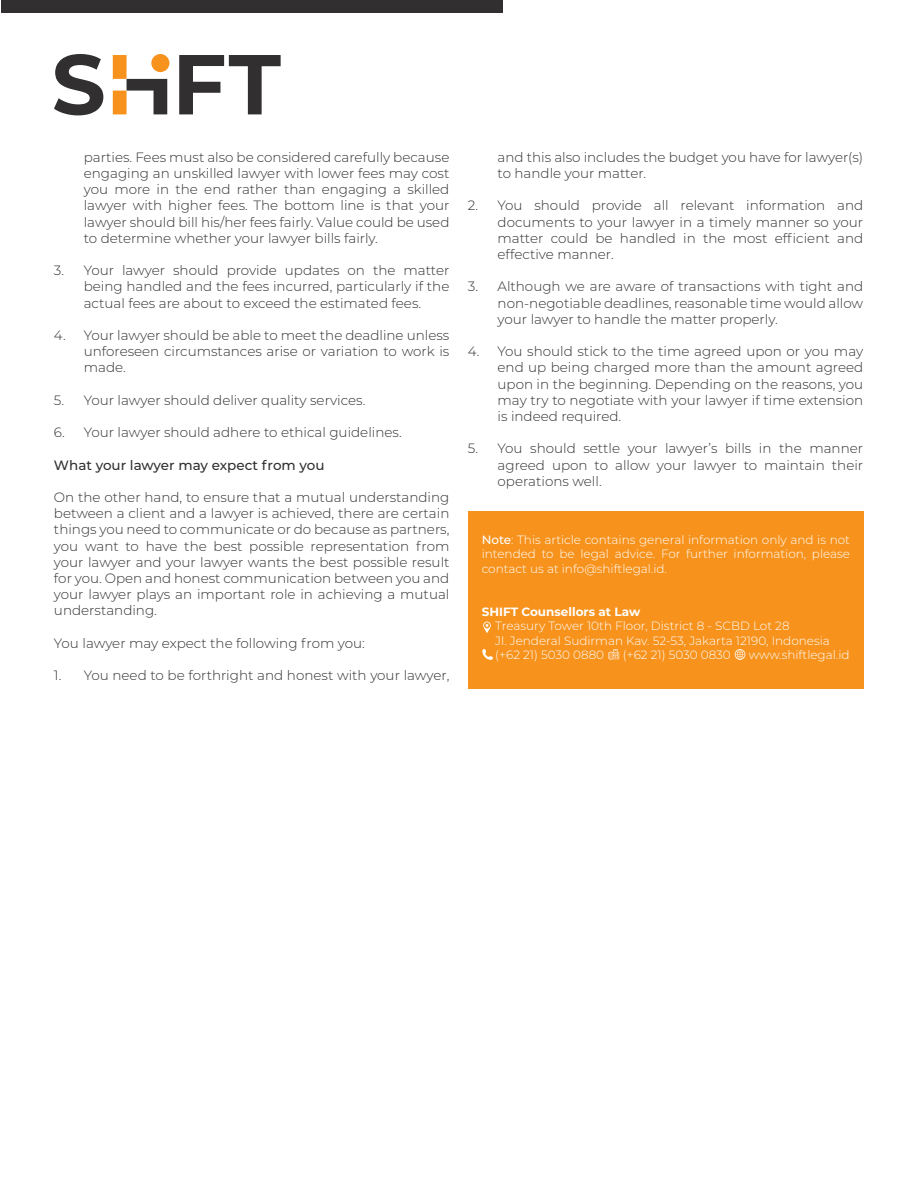
<style>
.page{position:relative;width:918px;height:1188px;background:#fff}
.page>*{position:absolute;margin:0;border:0;box-sizing:border-box;transform-origin:0 0}
.t1{font:300 13.5px/16.2px "Montserrat";color:#312f30;text-align:justify}
.t2{font:500 13.5px "Montserrat";color:#312f30}
.t3{font:300 12px/14.4px "Montserrat";color:#fff;text-align:justify}
.t4{font:700 12px "Montserrat";color:#fff}
.s1{font-weight:500}
</style>
<div class="page">
<div style="left:469px;top:512px;width:395px;height:177px;background:#f7931d"></div>
<svg style="left:483px;top:621px;width:8px;height:12px"></svg>
<svg style="left:482px;top:649px;width:11px;height:11px"></svg>
<svg style="left:609px;top:649px;width:10px;height:11px"></svg>
<svg style="left:735px;top:649px;width:10px;height:11px"></svg>
<svg style="left:54px;top:54px;width:49px;height:61px"></svg>
<svg style="left:179px;top:55px;width:102px;height:59px"></svg>
<svg style="left:113px;top:55px;width:54px;height:59px"></svg>
<div style="left:151px;top:54px;width:18px;height:18px;background:#f7931d;border-radius:50%"></div>
<div style="left:1px;top:0;width:502px;height:13px;background:#312f30"></div>
<p class="t1" style="left:84px;top:149px;width:367px">parties. Fees must also be considered carefully because engaging an unskilled lawyer with lower fees may cost you more in the end rather than engaging a skilled lawyer with higher fees. The bottom line is that your lawyer should bill his/her fees fairly. Value could be used to determine whether your lawyer bills fairly.</p>
<p class="t1" style="left:84px;top:262px;width:367px;text-indent:-30px">3. Your lawyer should provide updates on the matter being handled and the fees incurred, particularly if the actual fees are about to exceed the estimated fees.</p>
<p class="t1" style="left:84px;top:327px;width:367px;text-indent:-30px">4. Your lawyer should be able to meet the deadline unless unforeseen circumstances arise or variation to work is made.</p>
<p class="t1" style="left:54px;top:392px;width:313px">5. Your lawyer should deliver quality services.</p>
<p class="t1" style="left:54px;top:424px;width:349px">6. Your lawyer should adhere to ethical guidelines.</p>
<p class="t2" style="left:54px;top:455px;width:272px">What your lawyer may expect from you</p>
<p class="t1" style="left:54px;top:489px;width:397px">On the other hand, to ensure that a mutual understanding between a client and a lawyer is achieved, there are certain things you need to communicate or do because as partners, you want to have the best possible representation from your lawyer and your lawyer wants the best possible result for you. Open and honest communication between you and your lawyer plays an important role in achieving a mutual understanding.</p>
<p class="t1" style="left:54px;top:635px;width:312px">You lawyer may expect the following from you:</p>
<p class="t1" style="left:54px;top:667px;width:397px">1. You need to be forthright and honest with your lawyer,</p>
<p class="t1" style="left:498px;top:149px;width:367px">and this also includes the budget you have for lawyer(s) to handle your matter.</p>
<p class="t1" style="left:498px;top:197px;width:367px;text-indent:-30px">2. You should provide all relevant information and documents to your lawyer in a timely manner so your matter could be handled in the most efficient and effective manner.</p>
<p class="t1" style="left:498px;top:278px;width:367px;text-indent:-30px">3. Although we are aware of transactions with tight and non-negotiable deadlines, reasonable time would allow your lawyer to handle the matter properly.</p>
<p class="t1" style="left:498px;top:343px;width:367px;text-indent:-30px">4. You should stick to the time agreed upon or you may end up being charged more than the amount agreed upon in the beginning. Depending on the reasons, you may try to negotiate with your lawyer if time extension is indeed required.</p>
<p class="t1" style="left:498px;top:440px;width:367px;text-indent:-30px">5. You should settle your lawyer’s bills in the manner agreed upon to allow your lawyer to maintain their operations well.</p>
<p class="t3" style="left:482px;top:532px;width:370px"><span class="s1">Note</span>: This article contains general information only and is not intended to be legal advice. For further information, please contact us at info@shiftlegal.id.</p>
<p class="t4" style="left:482px;top:603px;width:160px">SHIFT Counsellors at Law</p>
<p class="t3" style="left:495px;top:618px;width:336px;text-align:left">Treasury Tower 10th Floor, District 8 - SCBD Lot 28<br>Jl. Jenderal Sudirman Kav. 52-53, Jakarta 12190, Indonesia (+62 21) 5030 0880</p>
<p class="t3" style="left:623px;top:647px;width:110px">(+62 21) 5030 0830</p>
<p class="t3" style="left:749px;top:647px;width:102px">www.shiftlegal.id</p>
</div>
